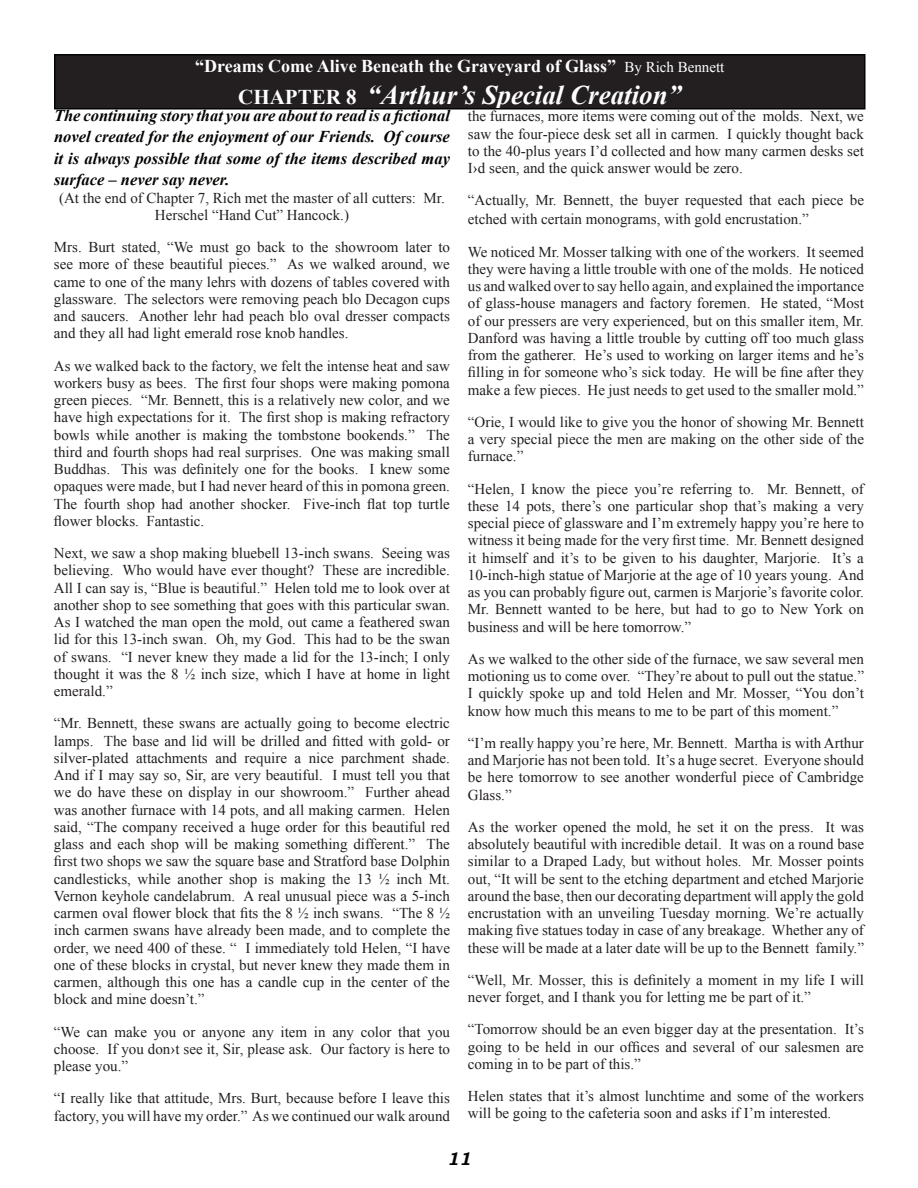
<style>
.page{position:relative;width:918px;height:1188px;background:#fff}
.page>*{position:absolute;margin:0;border:0;box-sizing:border-box;transform-origin:0 0}
.t1{font:italic 700 27px "Times New Roman";color:#fff}
.t2{font:700 18px "Times New Roman";color:#fff}
.t3{font:italic 700 18px "Bookman Old Style";color:#040503}
.t4{font:italic 700 16.5px/21.6px "Times New Roman";color:#040503;text-align:justify}
.t5{font:15px/17.2px "Times New Roman";color:#231f20;text-align:justify}
.s1{font-weight:400;font-size:15px}
.s2{font-style:normal;font-size:21px}
</style>
<div class="page">
<div style="left:55px;top:55px;width:810px;height:54px;background:#231f20"></div>
<div style="left:54px;top:54px;width:812px;height:56px;border:2px solid #040503"></div>
<p class="t2" style="left:195px;top:53px;width:531px">“Dreams Come Alive Beneath the Graveyard of Glass” <span class="s1">By Rich Bennett</span></p>
<h1 class="t1" style="left:238px;top:76px;width:445px"><span class="s2">CHAPTER 8</span> “Arthur’s Special Creation”</h1>
<p class="t4" style="left:54px;top:104px;width:397px">The continuing story that you are about to read is a fictional novel created for the enjoyment of our Friends. Of course it is always possible that some of the items described may surface – never say never.</p>
<p class="t5" style="left:59px;top:189px;width:387px;text-align:center">(At the end of Chapter 7, Rich met the master of all cutters: Mr.<br>Herschel “Hand Cut” Hancock.)</p>
<p class="t5" style="left:54px;top:238px;width:398px">Mrs. Burt stated, “We must go back to the showroom later to see more of these beautiful pieces.” As we walked around, we came to one of the many lehrs with dozens of tables covered with glassware. The selectors were removing peach blo Decagon cups and saucers. Another lehr had peach blo oval dresser compacts and they all had light emerald rose knob handles.</p>
<p class="t5" style="left:54px;top:357px;width:398px">As we walked back to the factory, we felt the intense heat and saw workers busy as bees. The first four shops were making pomona green pieces. “Mr. Bennett, this is a relatively new color, and we have high expectations for it. The first shop is making refractory bowls while another is making the tombstone bookends.” The third and fourth shops had real surprises. One was making small Buddhas. This was definitely one for the books. I knew some opaques were made, but I had never heard of this in pomona green.<br>The fourth shop had another shocker. Five-inch flat top turtle flower blocks. Fantastic.</p>
<p class="t5" style="left:54px;top:544px;width:398px">Next, we saw a shop making bluebell 13-inch swans. Seeing was believing. Who would have ever thought? These are incredible.<br>All I can say is, “Blue is beautiful.” Helen told me to look over at another shop to see something that goes with this particular swan.<br>As I watched the man open the mold, out came a feathered swan lid for this 13-inch swan. Oh, my God. This had to be the swan of swans. “I never knew they made a lid for the 13-inch; I only thought it was the 8 ½ inch size, which I have at home in light emerald.”</p>
<p class="t5" style="left:54px;top:715px;width:398px">“Mr. Bennett, these swans are actually going to become electric lamps. The base and lid will be drilled and fitted with gold- or silver-plated attachments and require a nice parchment shade.<br>And if I may say so, Sir, are very beautiful. I must tell you that we do have these on display in our showroom.” Further ahead was another furnace with 14 pots, and all making carmen. Helen said, “The company received a huge order for this beautiful red glass and each shop will be making something different.” The first two shops we saw the square base and Stratford base Dolphin candlesticks, while another shop is making the 13 ½ inch Mt.<br>Vernon keyhole candelabrum. A real unusual piece was a 5-inch carmen oval flower block that fits the 8 ½ inch swans. “The 8 ½ inch carmen swans have already been made, and to complete the order, we need 400 of these. “ I immediately told Helen, “I have one of these blocks in crystal, but never knew they made them in carmen, although this one has a candle cup in the center of the block and mine doesn’t.”</p>
<p class="t5" style="left:54px;top:1023px;width:398px">“We can make you or anyone any item in any color that you choose. If you don›t see it, Sir, please ask. Our factory is here to please you.”</p>
<p class="t5" style="left:54px;top:1090px;width:398px">“I really like that attitude, Mrs. Burt, because before I leave this factory, you will have my order.” As we continued our walk around</p>
<p class="t5" style="left:468px;top:108px;width:397px">the furnaces, more items were coming out of the molds. Next, we saw the four-piece desk set all in carmen. I quickly thought back to the 40-plus years I’d collected and how many carmen desks set I›d seen, and the quick answer would be zero.</p>
<p class="t5" style="left:468px;top:191px;width:398px;line-height:18.9px">“Actually, Mr. Bennett, the buyer requested that each piece be etched with certain monograms, with gold encrustation.”</p>
<p class="t5" style="left:468px;top:243px;width:398px">We noticed Mr. Mosser talking with one of the workers. It seemed they were having a little trouble with one of the molds. He noticed us and walked over to say hello again, and explained the importance of glass-house managers and factory foremen. He stated, “Most of our pressers are very experienced, but on this smaller item, Mr.<br>Danford was having a little trouble by cutting off too much glass from the gatherer. He’s used to working on larger items and he’s filling in for someone who’s sick today. He will be fine after they make a few pieces. He just needs to get used to the smaller mold.”</p>
<p class="t5" style="left:468px;top:413px;width:398px">“Orie, I would like to give you the honor of showing Mr. Bennett a very special piece the men are making on the other side of the furnace.”</p>
<p class="t5" style="left:468px;top:480px;width:398px">“Helen, I know the piece you’re referring to. Mr. Bennett, of these 14 pots, there’s one particular shop that’s making a very special piece of glassware and I’m extremely happy you’re here to witness it being made for the very first time. Mr. Bennett designed it himself and it’s to be given to his daughter, Marjorie. It’s a 10-inch-high statue of Marjorie at the age of 10 years young. And as you can probably figure out, carmen is Marjorie’s favorite color.<br>Mr. Bennett wanted to be here, but had to go to New York on business and will be here tomorrow.”</p>
<p class="t5" style="left:468px;top:650px;width:398px">As we walked to the other side of the furnace, we saw several men motioning us to come over. “They’re about to pull out the statue.” I quickly spoke up and told Helen and Mr. Mosser, “You don’t know how much this means to me to be part of this moment.”</p>
<p class="t5" style="left:468px;top:734px;width:398px">“I’m really happy you’re here, Mr. Bennett. Martha is with Arthur and Marjorie has not been told. It’s a huge secret. Everyone should be here tomorrow to see another wonderful piece of Cambridge Glass.”</p>
<p class="t5" style="left:468px;top:818px;width:398px">As the worker opened the mold, he set it on the press. It was absolutely beautiful with incredible detail. It was on a round base similar to a Draped Lady, but without holes. Mr. Mosser points out, “It will be sent to the etching department and etched Marjorie around the base, then our decorating department will apply the gold encrustation with an unveiling Tuesday morning. We’re actually making five statues today in case of any breakage. Whether any of these will be made at a later date will be up to the Bennett family.”</p>
<p class="t5" style="left:468px;top:971px;width:397px">“Well, Mr. Mosser, this is definitely a moment in my life I will never forget, and I thank you for letting me be part of it.”</p>
<p class="t5" style="left:468px;top:1020px;width:398px">“Tomorrow should be an even bigger day at the presentation. It’s going to be held in our offices and several of our salesmen are coming in to be part of this.”</p>
<p class="t5" style="left:468px;top:1087px;width:397px">Helen states that it’s almost lunchtime and some of the workers will be going to the cafeteria soon and asks if I’m interested.</p>
<p class="t3" style="left:447px;top:1146px;width:26px">11</p>
</div>
